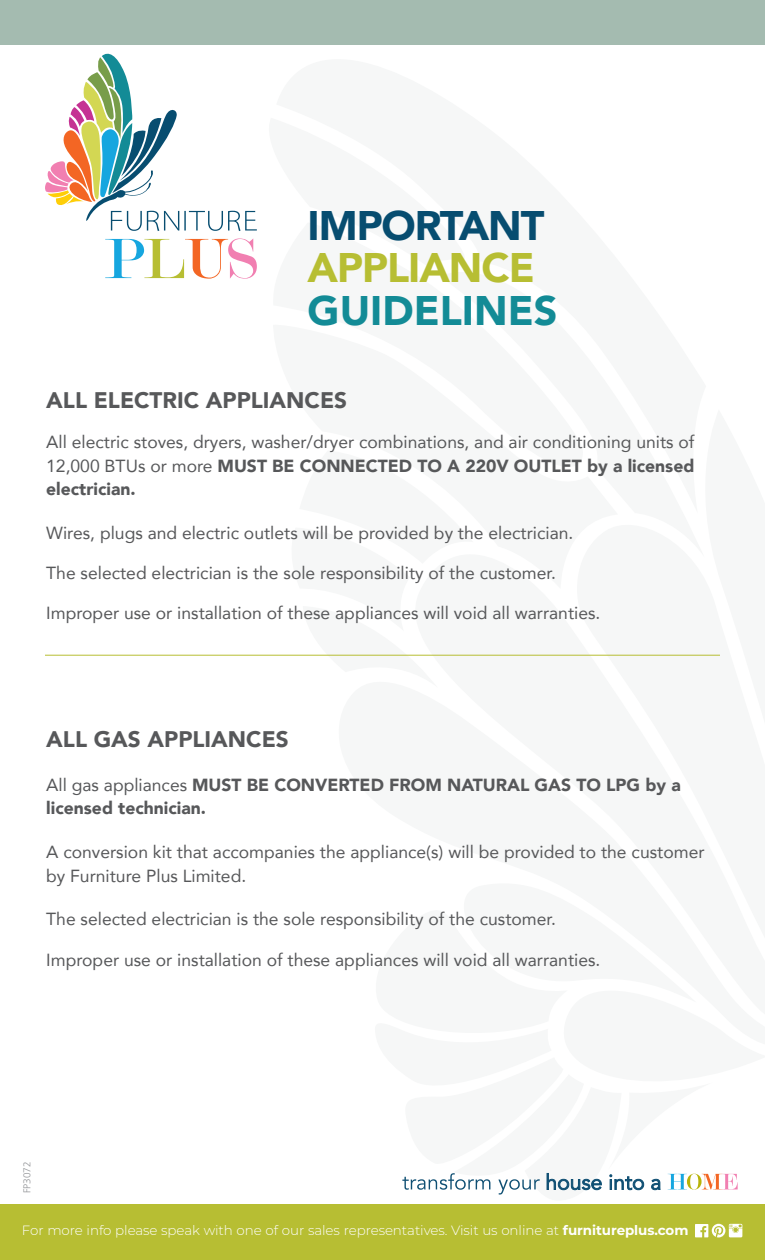
<style>
.page{position:relative;width:765px;height:1260px;background:#fff}
.page>*{position:absolute;margin:0;border:0;box-sizing:border-box;transform-origin:0 0}
.t1{font:900 41.25px "Avenir";color:#138b96}
.t2{font:900 41.25px "Avenir";letter-spacing:-.025em;color:#074d70}
.t3{font:900 41.25px "Avenir";letter-spacing:-.025em;color:#b7be33}
.t4{font:900 22.5px "Avenir";color:#57585a}
.t5{font:17.5px/23.8px "Avenir";color:#57585a;text-align:justify}
.t6{font:900 17.5px/23.8px "Avenir";color:#57585a}
.t7{font:300 13.5px "Montserrat";letter-spacing:-.005em;color:#fff}
.t8{font:300 10px "Frutiger";color:#939598}
.s1{font-weight:900}
.s2{font-weight:400}
.s3{font-weight:700}
</style>
<div class="page">
<svg style="left:284px;top:654px;width:189px;height:1px"></svg>
<div style="left:0;top:0;width:765px;height:45px;background:#a4bbb0"></div>
<div style="left:0;top:1204px;width:765px;height:56px;background:#b7be33"></div>
<hr style="left:45px;top:655px;width:675px;height:1px;background:#b7be33">
<svg style="left:45px;top:53px;width:212px;height:226px"></svg>
<svg style="left:695px;top:1224px;width:47px;height:13px"></svg>
<svg style="left:402px;top:1172px;width:336px;height:23px"></svg>
<h1 class="t2" style="left:308px;top:190px;width:238px">IMPORTANT</h1>
<h1 class="t3" style="left:308px;top:232px;width:229px">APPLIANCE</h1>
<h1 class="t1" style="left:308px;top:275px;width:251px">GUIDELINES</h1>
<p class="t4" style="left:46px;top:380px;width:302px">ALL ELECTRIC APPLIANCES</p>
<p class="t5" style="left:46px;top:430px;width:650px">All electric stoves, dryers, washer/dryer combinations, and air conditioning units of 12,000 BTUs or more <span class="s1">MUST BE CONNECTED TO A 220V OUTLET by a licensed electrician.</span></p>
<p class="t5" style="left:46px;top:521px;width:529px">Wires, plugs and electric outlets will be provided by the electrician.</p>
<p class="t5" style="left:46px;top:561px;width:511px">The selected electrician is the sole responsibility of the customer.</p>
<p class="t5" style="left:46px;top:601px;width:556px">Improper use or installation of these appliances will void all warranties.</p>
<p class="t4" style="left:46px;top:720px;width:244px">ALL GAS APPLIANCES</p>
<p class="t6" style="left:46px;top:772px;width:636px"><span class="s2">All gas appliances</span> MUST BE CONVERTED FROM NATURAL GAS TO LPG by a licensed technician.</p>
<p class="t5" style="left:46px;top:840px;width:660px">A conversion kit that accompanies the appliance(s) will be provided to the customer by Furniture Plus Limited.</p>
<p class="t5" style="left:46px;top:907px;width:511px">The selected electrician is the sole responsibility of the customer.</p>
<p class="t5" style="left:46px;top:947px;width:556px">Improper use or installation of these appliances will void all warranties.</p>
<p class="t8" style="left:21px;top:1193px;width:33px;rotate:-90deg">FP3072</p>
<p class="t7" style="left:22px;top:1221px;width:668px">For more info please speak with one of our sales representatives. Visit us online at <span class="s3">furnitureplus.com</span></p>
</div>
